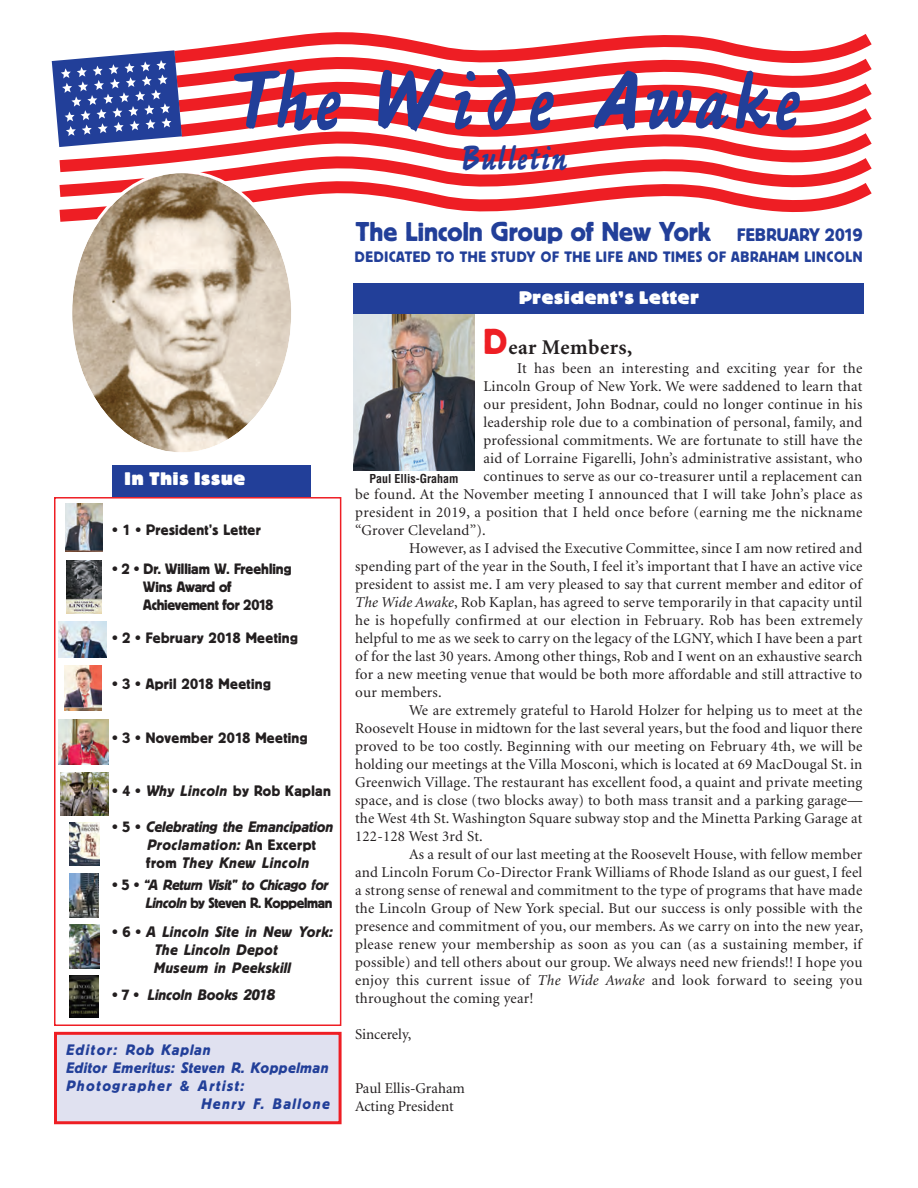
<style>
.page{position:relative;width:918px;height:1188px;background:#fff}
.page>*{position:absolute;margin:0;border:0;box-sizing:border-box;transform-origin:0 0}
.t1{font:90px "Ashley Script";color:#223f99}
.t2{font:36px "Ashley Script";color:#223f99}
.t3{font:27px "Block BE";color:#223f99}
.t4{font:700 21px "Minion";letter-spacing:.025em;color:#231f20}
.t5{font:800 18px "Block BE";letter-spacing:.05em;color:#fff}
.t6{font:18px "Block BE";letter-spacing:.01em;color:#223f99}
.t7{font:15px/18px "Minion";letter-spacing:.015em;color:#231f20;text-align:justify}
.t8{font:15px "Block BE";letter-spacing:.025em;color:#231f20}
.t9{font:italic 15px "Block BE";letter-spacing:.02em;color:#231f20}
.t10{font:15px "Block BE";letter-spacing:.05em;color:#223f99}
.t11{font:italic 15px/18px "Block BE";letter-spacing:.03em;color:#223f99}
.t12{font:15px "Block BE";letter-spacing:-.02em;color:#231f20}
.t13{font:italic 15px "Block BE";letter-spacing:-.005em;color:#231f20}
.t14{font:15px "Block BE";color:#231f20}
.t15{font:italic 15px "Block BE";color:#231f20}
.t16{font:italic 15px "Block BE";letter-spacing:.055em;color:#223f99}
.t17{font:italic 15px "Block BE";letter-spacing:.1em;color:#223f99}
.t18{font:italic 14.7px "Block BE";letter-spacing:-.02em;color:#231f20}
.t19{font:14.7px "Block BE";letter-spacing:-.025em;color:#231f20}
.t20{font:700 condensed 12px "Helvetica";color:#231f20}
.s1{font-style:italic}
.s2{font-style:normal}
.s3{font-style:normal;font-size:15px}
.s4{font-family:"Block BE";font-weight:400;font-size:36px;color:#ee1e24}
</style>
<div class="page">
<div style="left:112px;top:465px;width:199px;height:32px;background:#223f99"></div>
<svg style="left:217px;top:32px;width:655px;height:14px"></svg>
<svg style="left:182px;top:46px;width:690px;height:25px"></svg>
<svg style="left:182px;top:71px;width:690px;height:25px"></svg>
<svg style="left:182px;top:96px;width:690px;height:24px"></svg>
<svg style="left:182px;top:120px;width:690px;height:25px"></svg>
<svg style="left:59px;top:145px;width:813px;height:25px"></svg>
<svg style="left:59px;top:170px;width:813px;height:52px"></svg>
<svg style="left:51px;top:50px;width:131px;height:101px"></svg>
<svg style="left:69px;top:170px;width:225px;height:282px"></svg>
<div style="left:54px;top:497px;width:287px;height:529px;border:2px solid #ee1e24"></div>
<img style="left:66px;top:561px;width:35px;height:53px">
<img style="left:66px;top:503px;width:37px;height:49px">
<img style="left:64px;top:665px;width:37px;height:46px">
<div style="left:57px;top:1035px;width:282px;height:86px;background:#e0e1f0"></div>
<div style="left:54px;top:1032px;width:288px;height:92px;border:3px solid #ee1e24"></div>
<img style="left:59px;top:719px;width:50px;height:45px">
<img style="left:59px;top:622px;width:48px;height:35px">
<img style="left:354px;top:314px;width:120px;height:156px">
<div style="left:354px;top:284px;width:510px;height:30px;background:#223f99"></div>
<img style="left:60px;top:773px;width:48px;height:42px">
<img style="left:70px;top:823px;width:29px;height:43px">
<img style="left:70px;top:924px;width:29px;height:44px">
<svg style="left:69px;top:975px;width:1px;height:43px"></svg>
<img style="left:70px;top:975px;width:29px;height:43px">
<img style="left:69px;top:873px;width:30px;height:45px">
<p class="t1" style="left:226px;top:69px;width:577px">The Wide Awake</p>
<p class="t2" style="left:460px;top:145px;width:109px">Bulletin</p>
<p class="t3" style="left:356px;top:222px;width:356px">The Lincoln Group of New York</p>
<p class="t6" style="left:737px;top:228px;width:127px">FEBRUARY 2019</p>
<p class="t10" style="left:355px;top:251px;width:509px">DEDICATED TO THE STUDY OF THE LIFE AND TIMES OF ABRAHAM LINCOLN</p>
<p class="t5" style="left:125px;top:472px;width:122px">In This Issue</p>
<p class="t8" style="left:112px;top:524px;width:150px">• 1 • President’s Letter</p>
<p class="t14" style="left:112px;top:563px;width:181px">• 2 • Dr. William W. Freehling</p>
<p class="t12" style="left:143px;top:581px;width:90px">Wins Award of</p>
<p class="t12" style="left:143px;top:599px;width:131px">Achievement for 2018</p>
<p class="t8" style="left:112px;top:632px;width:187px">• 2 • February 2018 Meeting</p>
<p class="t8" style="left:112px;top:679px;width:160px">• 3 • April 2018 Meeting</p>
<p class="t8" style="left:112px;top:733px;width:197px">• 3 • November 2018 Meeting</p>
<p class="t8" style="left:112px;top:785px;width:220px">• 4 • <span class="s1">Why Lincoln</span> by Rob Kaplan</p>
<p class="t13" style="left:112px;top:821px;width:222px"><span class="s2">• 5 •</span> Celebrating the Emancipation</p>
<p class="t9" style="left:147px;top:839px;width:170px">Proclamation: <span class="s2">An Excerpt</span></p>
<p class="t9" style="left:146px;top:857px;width:164px"><span class="s2">from</span> They Knew Lincoln</p>
<p class="t18" style="left:112px;top:880px;width:217px"><span class="s3">• 5 •</span> “A Return Visit” to Chicago for</p>
<p class="t19" style="left:146px;top:898px;width:188px"><span class="s1">Lincoln</span> by Steven R. Koppelman</p>
<p class="t9" style="left:112px;top:926px;width:222px"><span class="s2">• 6 •</span> A Lincoln Site in New York:</p>
<p class="t9" style="left:154px;top:944px;width:124px">The Lincoln Depot</p>
<p class="t9" style="left:154px;top:962px;width:138px">Museum in Peekskill</p>
<p class="t15" style="left:112px;top:989px;width:164px"><span class="s2">• 7 •</span> Lincoln Books 2018</p>
<p class="t16" style="left:66px;top:1044px;width:146px">Editor: Rob Kaplan</p>
<p class="t11" style="left:66px;top:1059px;width:264px">Editor Emeritus: Steven R. Koppelman<br>Photographer &amp; Artist:</p>
<p class="t17" style="left:201px;top:1098px;width:130px">Henry F. Ballone</p>
<p class="t5" style="left:519px;top:291px;width:181px">President’s Letter</p>
<p class="t4" style="left:483px;top:339px;width:151px"><span class="s4">D</span>ear Members,</p>
<p class="t7" style="left:517px;top:361px;width:347px">It has been an interesting and exciting year for the</p>
<p class="t7" style="left:483px;top:379px;width:380px">Lincoln Group of New York. We were saddened to learn that</p>
<p class="t7" style="left:483px;top:397px;width:381px">our president, John Bodnar, could no longer continue in his</p>
<p class="t7" style="left:483px;top:415px;width:381px">leadership role due to a combination of personal, family, and</p>
<p class="t7" style="left:483px;top:433px;width:380px">professional commitments. We are fortunate to still have the</p>
<p class="t7" style="left:483px;top:451px;width:381px">aid of Lorraine Figarelli, John’s administrative assistant, who</p>
<p class="t7" style="left:483px;top:469px;width:381px">continues to serve as our co-treasurer until a replacement can</p>
<p class="t7" style="left:355px;top:487px;width:509px">be found. At the November meeting I announced that I will take John’s place as</p>
<p class="t7" style="left:355px;top:505px;width:509px">president in 2019, a position that I held once before (earning me the nickname</p>
<p class="t7" style="left:355px;top:523px;width:132px">“Grover Cleveland”).</p>
<p class="t7" style="left:355px;top:541px;width:509px;text-indent:54px">However, as I advised the Executive Committee, since I am now retired and spending part of the year in the South, I feel it’s important that I have an active vice president to assist me. I am very pleased to say that current member and editor of <span class="s1">The Wide Awake</span>, Rob Kaplan, has agreed to serve temporarily in that capacity until he is hopefully confirmed at our election in February. Rob has been extremely helpful to me as we seek to carry on the legacy of the LGNY, which I have been a part of for the last 30 years. Among other things, Rob and I went on an exhaustive search for a new meeting venue that would be both more affordable and still attractive to our members.</p>
<p class="t7" style="left:355px;top:703px;width:509px;text-indent:54px">We are extremely grateful to Harold Holzer for helping us to meet at the Roosevelt House in midtown for the last several years, but the food and liquor there proved to be too costly. Beginning with our meeting on February 4th, we will be holding our meetings at the Villa Mosconi, which is located at 69 MacDougal St. in Greenwich Village. The restaurant has excellent food, a quaint and private meeting space, and is close (two blocks away) to both mass transit and a parking garage— the West 4th St. Washington Square subway stop and the Minetta Parking Garage at 122-128 West 3rd St.</p>
<p class="t7" style="left:355px;top:847px;width:509px;text-indent:54px">As a result of our last meeting at the Roosevelt House, with fellow member and Lincoln Forum Co-Director Frank Williams of Rhode Island as our guest, I feel a strong sense of renewal and commitment to the type of programs that have made the Lincoln Group of New York special. But our success is only possible with the presence and commitment of you, our members. As we carry on into the new year, please renew your membership as soon as you can (as a sustaining member, if possible) and tell others about our group. We always need new friends!! I hope you enjoy this current issue of <span class="s1">The Wide Awake</span> and look forward to seeing you throughout the coming year!</p>
<p class="t7" style="left:355px;top:1027px;width:58px">Sincerely,</p>
<p class="t7" style="left:355px;top:1081px;width:111px">Paul Ellis-Graham</p>
<p class="t7" style="left:355px;top:1099px;width:100px">Acting President</p>
<p class="t20" style="left:370px;top:474px;width:91px">Paul Ellis-Graham</p>
</div>
